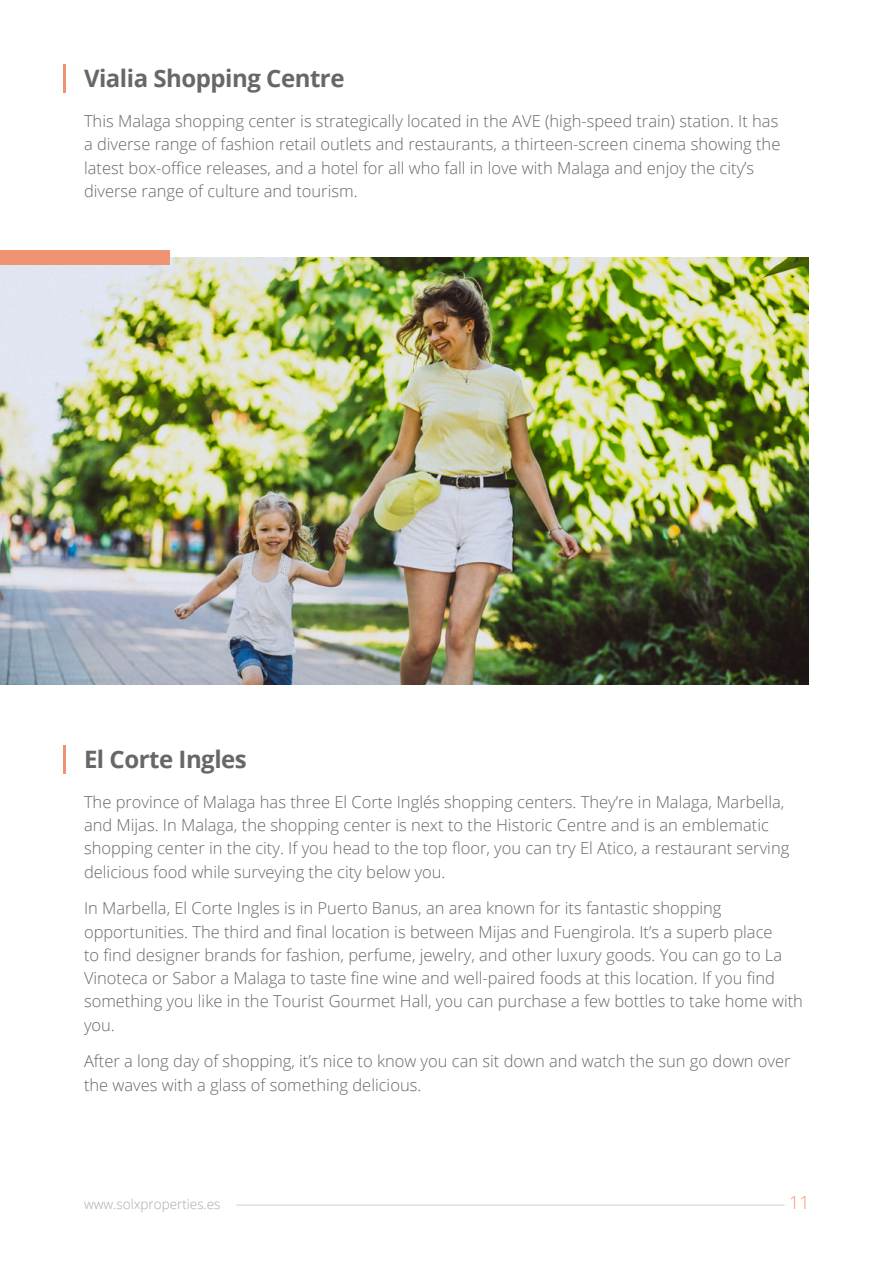
<style>
.page{position:relative;width:893px;height:1263px;background:#fff}
.page>*{position:absolute;margin:0;border:0;box-sizing:border-box;transform-origin:0 0}
.t1{font:700 24px "Open Sans";letter-spacing:-.02em;color:#676767}
.t2{font:300 18px "Open Sans";color:#f09373}
.t3{font:300 16.5px/23.2px "Open Sans";color:#676767}
.t4{font:300 13.5px "Open Sans";color:#a7a9ac}
</style>
<div class="page">
<hr style="left:63px;top:64px;width:3px;height:29px;background:#f09373">
<hr style="left:63px;top:745px;width:3px;height:29px;background:#f09373">
<img style="left:0;top:258px;width:809px;height:426px">
<div style="left:0;top:251px;width:170px;height:14px;background:#f09373"></div>
<hr style="left:236px;top:1204px;width:549px;height:2px;background:#d1d3d4">
<h1 class="t1" style="left:84px;top:62px;width:262px">Vialia Shopping Centre</h1>
<p class="t3" style="left:84px;top:109px;width:698px">This Malaga shopping center is strategically located in the AVE (high-speed train) station. It has a diverse range of fashion retail outlets and restaurants, a thirteen-screen cinema showing the latest box-office releases, and a hotel for all who fall in love with Malaga and enjoy the city’s diverse range of culture and tourism.</p>
<h1 class="t1" style="left:84px;top:742px;width:164px">El Corte Ingles</h1>
<p class="t3" style="left:84px;top:790px;width:707px">The province of Malaga has three El Corte Inglés shopping centers. They’re in Malaga, Marbella, and Mijas. In Malaga, the shopping center is next to the Historic Centre and is an emblematic shopping center in the city. If you head to the top floor, you can try El Atico, a restaurant serving delicious food while surveying the city below you.</p>
<p class="t3" style="left:84px;top:896px;width:720px">In Marbella, El Corte Ingles is in Puerto Banus, an area known for its fantastic shopping opportunities. The third and final location is between Mijas and Fuengirola. It’s a superb place<br>to find designer brands for fashion, perfume, jewelry, and other luxury goods. You can go to La Vinoteca or Sabor a Malaga to taste fine wine and well-paired foods at this location. If you find something you like in the Tourist Gourmet Hall, you can purchase a few bottles to take home with you.</p>
<p class="t3" style="left:84px;top:1049px;width:708px">After a long day of shopping, it’s nice to know you can sit down and watch the sun go down over the waves with a glass of something delicious.</p>
<p class="t4" style="left:84px;top:1195px;width:138px">www.solxproperties.es</p>
<p class="t2" style="left:789px;top:1190px;width:22px">11</p>
</div>
